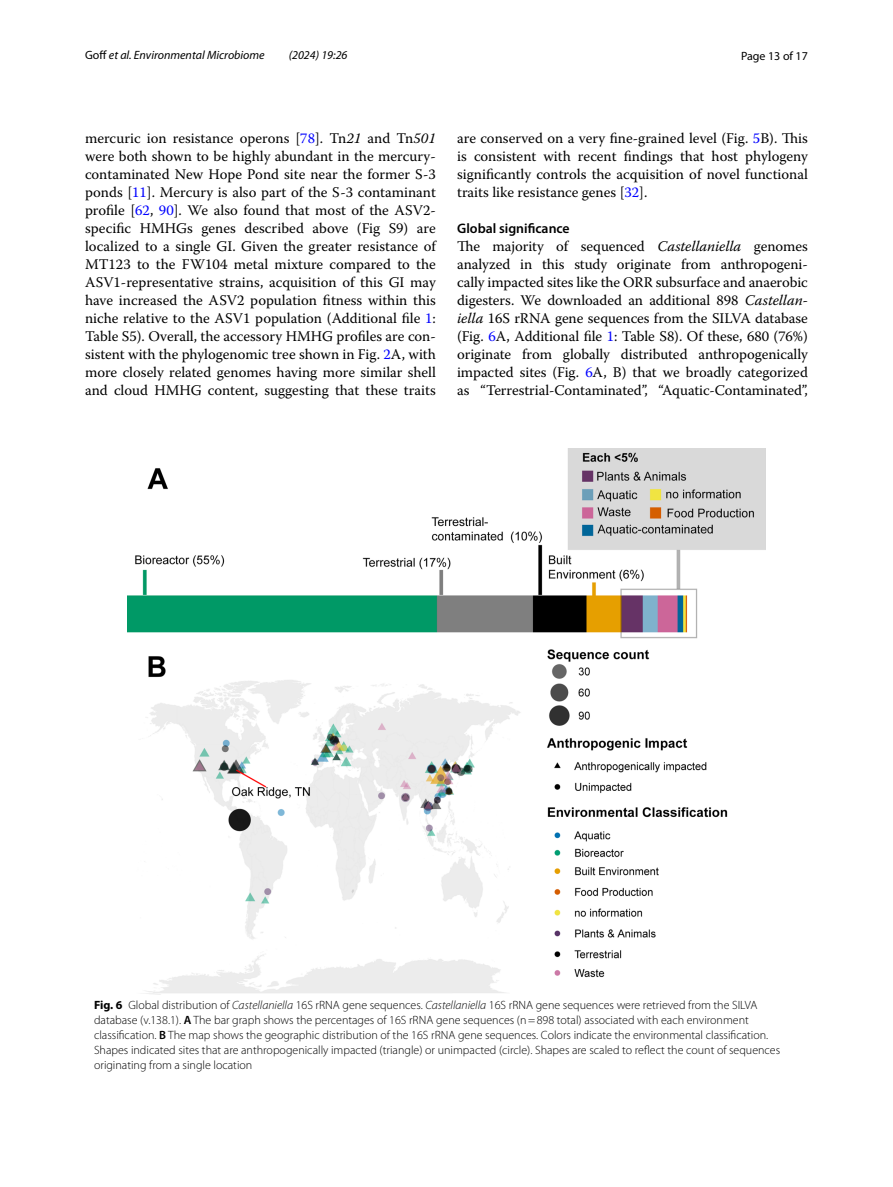
<style>
.page{position:relative;width:893px;height:1187px;background:#fff}
.page>*{position:absolute;margin:0;border:0;box-sizing:border-box;transform-origin:0 0}
.t1{font:14.7px/18px "Warnock Pro";color:#000;text-align:justify}
.t2{font:600 13.8px "Myriad Pro";color:#000}
.t3{font:300 12px/15px "Myriad Pro";color:#000}
.t4{font:italic 12px "Myriad Pro";color:#000}
.t5{font:12px "Myriad Pro";color:#000}
.s1{font-style:normal}
.s2{color:#00f}
.s3{font-style:italic}
.s4{font-weight:700}
.s5{font-weight:600}
</style>
<div class="page">
<img style="left:128px;top:448px;width:637px;height:545px">
<p class="t4" style="left:85px;top:48px;width:181px"><span class="s1">Goff</span> et al. Environmental Microbiome</p>
<p class="t4" style="left:289px;top:48px;width:60px">(2024) 19:26</p>
<p class="t5" style="left:741px;top:48px;width:68px">Page 13 of 17</p>
<p class="t1" style="left:85px;top:128px;width:352px">mercuric ion resistance operons [<span class="s2">78</span>]. Tn<span class="s3">21</span> and Tn<span class="s3">501 </span>were both shown to be highly abundant in the mercury&shy;contaminated New Hope Pond site near the former S-3 ponds [<span class="s2">11</span>]. Mercury is also part of the S-3 contaminant profile [<span class="s2">62</span>, <span class="s2">90</span>]. We also found that most of the ASV2- specific HMHGs genes described above (Fig S9) are localized to a single GI. Given the greater resistance of MT123 to the FW104 metal mixture compared to the ASV1-representative strains, acquisition of this GI may have increased the ASV2 population fitness within this niche relative to the ASV1 population (Additional file <span class="s2">1</span>:<br>Table S5). Overall, the accessory HMHG profiles are con&shy;sistent with the phylogenomic tree shown in Fig. <span class="s2">2</span>A, with more closely related genomes having more similar shell and cloud HMHG content, suggesting that these traits</p>
<p class="t1" style="left:457px;top:128px;width:352px">are conserved on a very fine-grained level (Fig. <span class="s2">5</span>B). This is consistent with recent findings that host phylogeny significantly controls the acquisition of novel functional traits like resistance genes [<span class="s2">32</span>].</p>
<p class="t2" style="left:457px;top:219px;width:114px">Global significance</p>
<p class="t1" style="left:457px;top:236px;width:352px">The majority of sequenced <span class="s3">Castellaniella</span> genomes analyzed in this study originate from anthropogeni&shy;cally impacted sites like the ORR subsurface and anaerobic digesters. We downloaded an additional 898 <span class="s3">Castellan&shy;iella</span> 16S rRNA gene sequences from the SILVA database (Fig. <span class="s2">6</span>A, Additional file <span class="s2">1</span>: Table S8). Of these, 680 (76%) originate from globally distributed anthropogenically impacted sites (Fig. <span class="s2">6</span>A, B) that we broadly categorized as “Terrestrial-Contaminated”, “Aquatic-Contaminated”,</p>
<p class="t3" style="left:94px;top:997px;width:688px"><span class="s4">Fig. 6</span> Global distribution of <span class="s3">Castellaniella</span> 16S rRNA gene sequences. <span class="s3">Castellaniella</span> 16S rRNA gene sequences were retrieved from the SILVA database (v.138.1). <span class="s5">A</span> The bar graph shows the percentages of 16S rRNA gene sequences (n=898 total) associated with each environment classification. <span class="s5">B</span> The map shows the geographic distribution of the 16S rRNA gene sequences. Colors indicate the environmental classification.<br>Shapes indicated sites that are anthropogenically impacted (triangle) or unimpacted (circle). Shapes are scaled to reflect the count of sequences originating from a single location</p>
</div>
